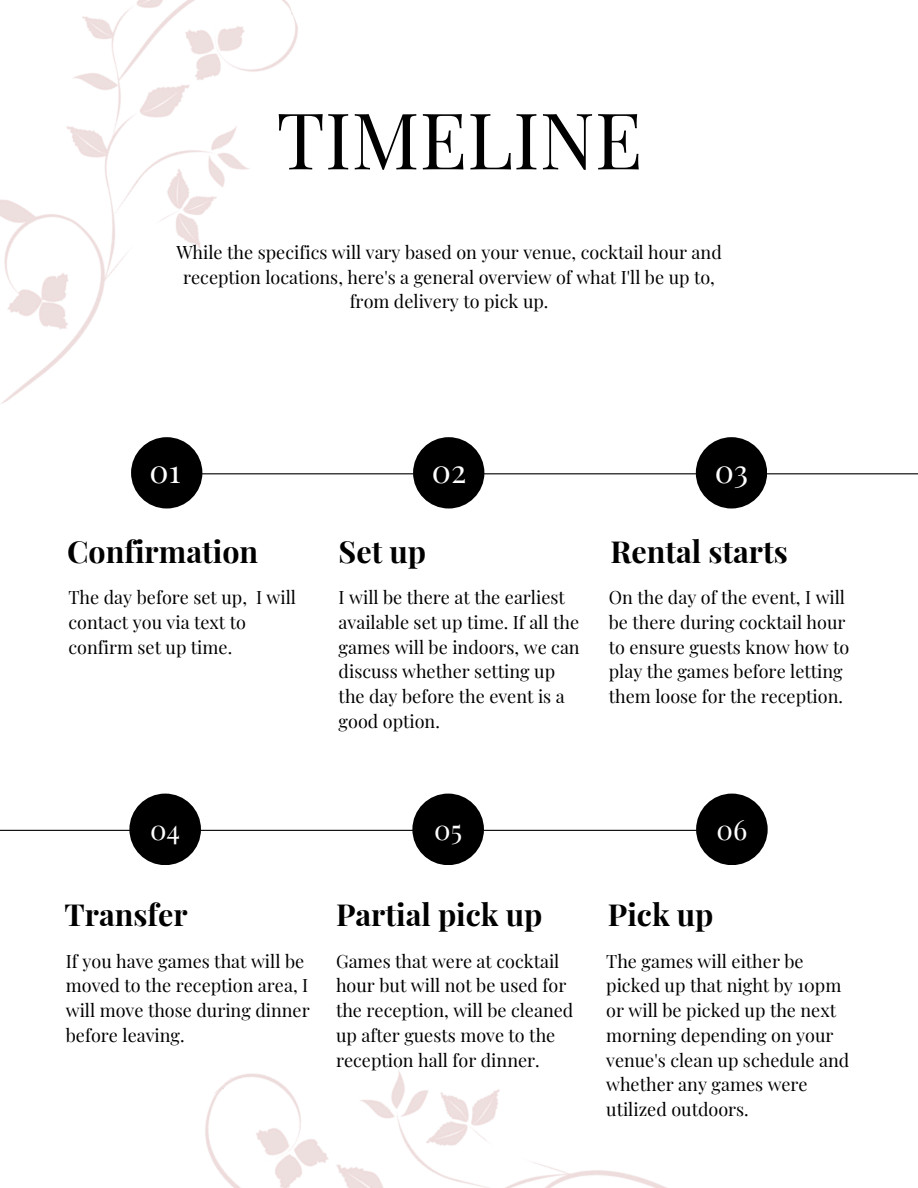
<style>
.page{position:relative;width:918px;height:1188px;background:#fff}
.page>*{position:absolute;margin:0;border:0;box-sizing:border-box;transform-origin:0 0}
.t1{font:78.15px "Playfair Display";color:#000}
.t2{font:31.95px "Playfair Display";color:#fff}
.t3{font:700 30.45px "Playfair Display";color:#000}
.t4{font:27.6px "Playfair Display";color:#fff}
.t5{font:18px/24.8px "Playfair Display";color:#000}
</style>
<div class="page">
<hr style="left:0;top:830px;width:736px;height:1px;background:#000">
<div style="left:129px;top:794px;width:72px;height:71px;background:#000;border-radius:50%"></div>
<div style="left:412px;top:794px;width:72px;height:71px;background:#000;border-radius:50%"></div>
<div style="left:696px;top:794px;width:72px;height:71px;background:#000;border-radius:50%"></div>
<hr style="left:185px;top:473px;width:733px;height:1px;background:#000">
<div style="left:131px;top:437px;width:71px;height:72px;background:#000;border-radius:50%"></div>
<div style="left:413px;top:437px;width:71px;height:72px;background:#000;border-radius:50%"></div>
<div style="left:696px;top:437px;width:71px;height:72px;background:#000;border-radius:50%"></div>
<img style="left:0;top:0;width:298px;height:404px">
<img style="left:205px;top:1071px;width:462px;height:117px">
<p class="t1" style="left:276px;top:85px;width:368px">TIMELINE</p>
<p class="t5" style="left:176px;top:239px;width:547px;text-align:center">While the specifics will vary based on your venue, cocktail hour and reception locations, here's a general overview of what I'll be up to, from delivery to pick up.</p>
<h2 class="t2" style="left:150px;top:448px;width:33px">01</h2>
<h2 class="t2" style="left:432px;top:448px;width:36px">02</h2>
<p class="t2" style="left:715px;top:448px;width:35px">03</p>
<p class="t3" style="left:67px;top:530px;width:193px">Confirmation</p>
<h2 class="t3" style="left:339px;top:530px;width:89px">Set up</h2>
<p class="t3" style="left:610px;top:530px;width:179px">Rental starts</p>
<p class="t5" style="left:68px;top:584px;width:229px">The day before set up, I will contact you via text to confirm set up time.</p>
<p class="t5" style="left:339px;top:584px;width:243px">I will be there at the earliest available set up time. If all the games will be indoors, we can discuss whether setting up the day before the event is a good option.</p>
<p class="t5" style="left:609px;top:584px;width:242px">On the day of the event, I will be there during cocktail hour to ensure guests know how to play the games before letting them loose for the reception.</p>
<p class="t4" style="left:150px;top:810px;width:32px">04</p>
<p class="t4" style="left:434px;top:810px;width:29px">05</p>
<p class="t4" style="left:716px;top:810px;width:32px">06</p>
<h2 class="t3" style="left:65px;top:893px;width:125px">Transfer</h2>
<h2 class="t3" style="left:336px;top:893px;width:208px">Partial pick up</h2>
<p class="t3" style="left:608px;top:893px;width:107px">Pick up</p>
<p class="t5" style="left:336px;top:948px;width:239px">Games that were at cocktail hour but will not be used for the reception, will be cleaned up after guests move to the reception hall for dinner.</p>
<p class="t5" style="left:606px;top:948px;width:245px">The games will either be picked up that night by 10pm or will be picked up the next morning depending on your venue's clean up schedule and whether any games were utilized outdoors.</p>
<h2 class="t5" style="left:66px;top:948px;width:245px">If you have games that will be moved to the reception area, I will move those during dinner before leaving.</h2>
</div>
